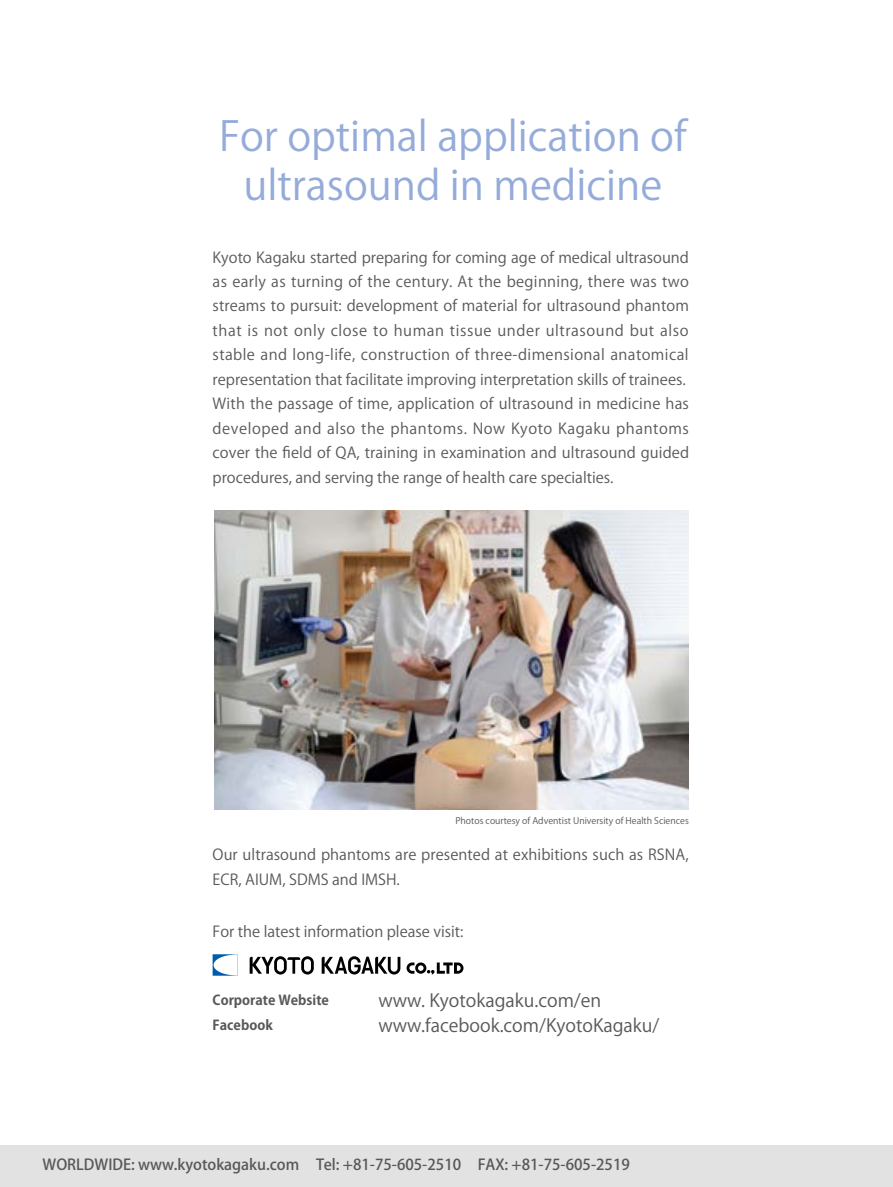
<style>
.page{position:relative;width:893px;height:1187px;background:#fff}
.page>*{position:absolute;margin:0;border:0;box-sizing:border-box;transform-origin:0 0}
.t1{font:40.5px/48.9px "Koz Go Pro";color:#95abda;text-align:center}
.t2{font:18px/24.5px "Koz Go Pr 6 N";color:#595757}
.t3{font:15px/24.5px "Koz Go Pr 6 N";letter-spacing:.01em;color:#595757}
.t4{font:500 15px "Koz Go Pr 6 N";color:#595757}
.t5{font:700 13.5px/24.5px "Koz Go Pr 6 N";color:#595757}
.t6{font:9px "Koz Go Pr 6 N";color:#595757}
</style>
<div class="page">
<img style="left:214px;top:510px;width:475px;height:299px">
<div style="left:0;top:1145px;width:893px;height:41px;background:#e2e2e3"></div>
<svg style="left:213px;top:954px;width:25px;height:21px"></svg>
<svg style="left:322px;top:956px;width:78px;height:18px"></svg>
<svg style="left:250px;top:956px;width:64px;height:18px"></svg>
<svg style="left:407px;top:962px;width:56px;height:12px"></svg>
<h1 class="t1" style="left:219px;top:113px;width:469px">For optimal application of ultrasound in medicine</h1>
<p class="t3" style="left:213px;top:245px;width:478px">Kyoto Kagaku started preparing for coming age of medical ultrasound as early as turning of the century. At the beginning, there was two streams to pursuit: development of material for ultrasound phantom that is not only close to human tissue under ultrasound but also stable and long-life, construction of three-dimensional anatomical representation that facilitate improving interpretation skills of trainees.<br>With the passage of time, application of ultrasound in medicine has developed and also the phantoms. Now Kyoto Kagaku phantoms cover the field of QA, training in examination and ultrasound guided procedures, and serving the range of health care specialties.</p>
<p class="t6" style="left:455px;top:815px;width:235px">Photos courtesy of Adventist University of Health Sciences</p>
<p class="t3" style="left:213px;top:842px;width:478px">Our ultrasound phantoms are presented at exhibitions such as RSNA,<br>ECR, AIUM, SDMS and IMSH.</p>
<p class="t3" style="left:213px;top:919px;width:252px">For the latest information please visit:</p>
<p class="t5" style="left:213px;top:988px;width:118px">Corporate Website<br>Facebook</p>
<p class="t2" style="left:378px;top:988px;width:282px">www. Kyotokagaku.com/en www.facebook.com/KyotoKagaku/</p>
<p class="t4" style="left:43px;top:1155px;width:589px">WORLDWIDE: www.kyotokagaku.com Tel: +81-75-605-2510 FAX: +81-75-605-2519</p>
</div>
